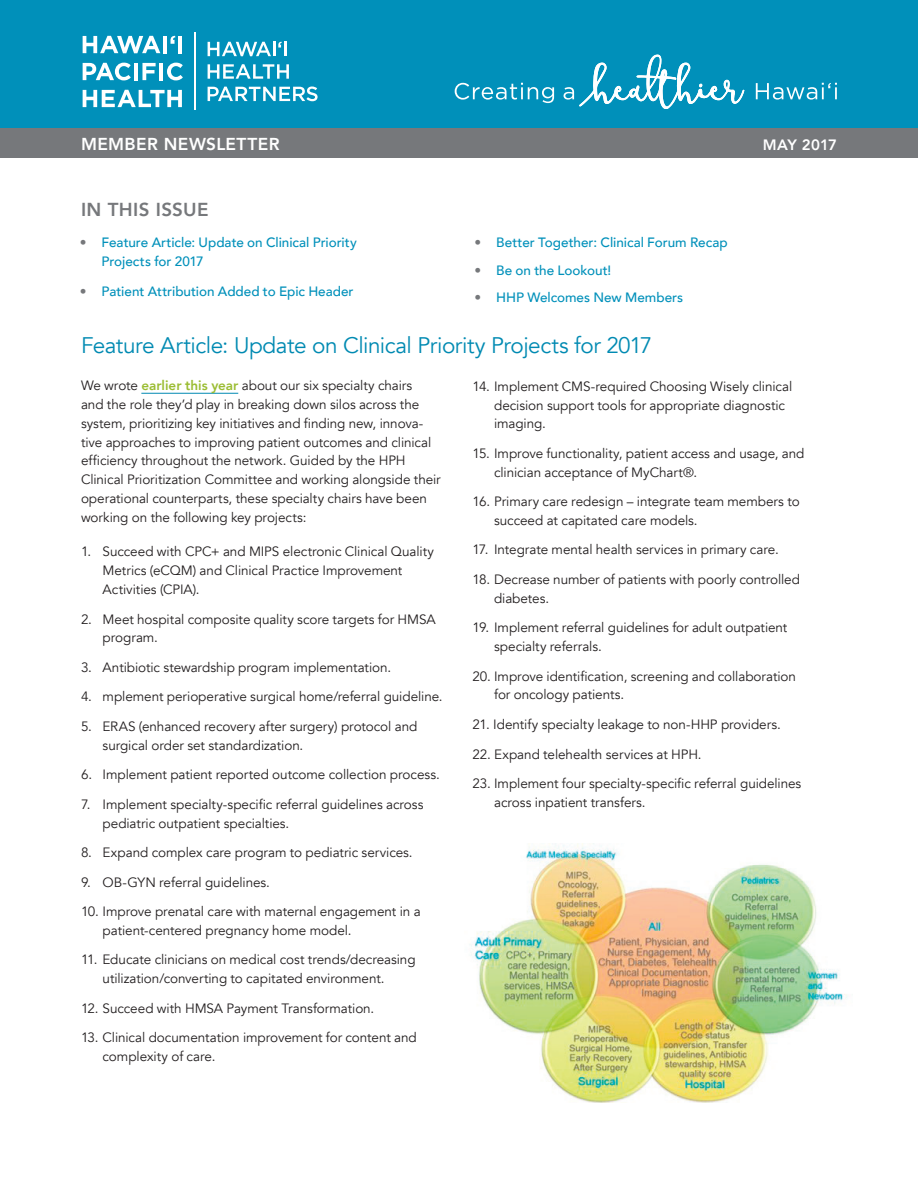
<style>
.page{position:relative;width:918px;height:1188px;background:#fff}
.page>*{position:absolute;margin:0;border:0;box-sizing:border-box;transform-origin:0 0}
.t1{font:22.5px "Avenir";letter-spacing:-.02em;color:#008ab2}
.t2{font:800 18.75px "Avenir";letter-spacing:.02em;color:#76787b}
.t3{font:800 17.25px "Avenir";letter-spacing:.02em;color:#fff}
.t4{font:800 15px "Avenir";letter-spacing:.01em;color:#fff}
.t5{font:13.5px/18.8px "Avenir";letter-spacing:-.005em;color:#231f20}
.t6{font:500 13.5px/18.8px "Avenir";color:#0090ba}
.s1{color:#76787b}
.s2{font-weight:800;color:#9bbd33}
</style>
<div class="page">
<hr style="left:141px;top:393px;width:97px;height:1px;background:#008ab2">
<img style="left:471px;top:843px;width:376px;height:260px">
<div style="left:0;top:0;width:918px;height:128px;background:#0090ba"></div>
<div style="left:0;top:128px;width:918px;height:29px;background:#76787b"></div>
<svg style="left:455px;top:83px;width:99px;height:20px"></svg>
<svg style="left:564px;top:55px;width:181px;height:54px"></svg>
<svg style="left:756px;top:83px;width:81px;height:17px"></svg>
<svg style="left:208px;top:87px;width:110px;height:14px"></svg>
<svg style="left:208px;top:64px;width:81px;height:15px"></svg>
<svg style="left:208px;top:42px;width:78px;height:14px"></svg>
<svg style="left:83px;top:36px;width:77px;height:17px"></svg>
<hr style="left:163px;top:36px;width:4px;height:17px;background:#fff">
<svg style="left:171px;top:36px;width:4px;height:8px"></svg>
<hr style="left:178px;top:36px;width:4px;height:17px;background:#fff">
<svg style="left:83px;top:63px;width:48px;height:17px"></svg>
<hr style="left:134px;top:63px;width:4px;height:17px;background:#fff">
<svg style="left:142px;top:63px;width:14px;height:17px"></svg>
<hr style="left:159px;top:63px;width:4px;height:17px;background:#fff">
<svg style="left:167px;top:63px;width:16px;height:17px"></svg>
<svg style="left:83px;top:90px;width:99px;height:17px"></svg>
<hr style="left:194px;top:32px;width:1px;height:78px;background:#fff">
<p class="t3" style="left:81px;top:130px;width:200px">MEMBER NEWSLETTER</p>
<p class="t4" style="left:763px;top:133px;width:76px">MAY 2017</p>
<h2 class="t2" style="left:81px;top:195px;width:129px">IN THIS ISSUE</h2>
<p class="t6" style="left:102px;top:233px;width:257px;text-indent:-22px"><span class="s1">•</span> Feature Article: Update on Clinical Priority<br>Projects for 2017</p>
<p class="t6" style="left:80px;top:281px;width:275px"><span class="s1">•</span> Patient Attribution Added to Epic Header</p>
<p class="t6" style="left:475px;top:233px;width:255px"><span class="s1">•</span> Better Together: Clinical Forum Recap</p>
<p class="t6" style="left:475px;top:260px;width:138px"><span class="s1">•</span> Be on the Lookout!</p>
<p class="t6" style="left:475px;top:287px;width:210px"><span class="s1">•</span> HHP Welcomes New Members</p>
<h1 class="t1" style="left:81px;top:332px;width:573px">Feature Article: Update on Clinical Priority Projects for 2017</h1>
<p class="t5" style="left:81px;top:376px;width:361px">We wrote <span class="s2">earlier this year</span> about our six specialty chairs<br>and the role they’d play in breaking down silos across the system, prioritizing key initiatives and finding new, innova&shy;tive approaches to improving patient outcomes and clinical efficiency throughout the network. Guided by the HPH Clinical Prioritization Committee and working alongside their operational counterparts, these specialty chairs have been working on the following key projects:</p>
<p class="t5" style="left:103px;top:543px;width:333px;text-indent:-22px">1. Succeed with CPC+ and MIPS electronic Clinical Quality<br>Metrics (eCQM) and Clinical Practice Improvement<br>Activities (CPIA).</p>
<p class="t5" style="left:103px;top:610px;width:335px;text-indent:-22px">2. Meet hospital composite quality score targets for HMSA program.</p>
<p class="t5" style="left:81px;top:658px;width:312px">3. Antibiotic stewardship program implementation.</p>
<p class="t5" style="left:81px;top:688px;width:363px">4. mplement perioperative surgical home/referral guideline.</p>
<p class="t5" style="left:103px;top:717px;width:316px;text-indent:-22px">5. ERAS (enhanced recovery after surgery) protocol and surgical order set standardization.</p>
<p class="t5" style="left:81px;top:765px;width:360px">6. Implement patient reported outcome collection process.</p>
<p class="t5" style="left:103px;top:795px;width:322px;text-indent:-22px">7. Implement specialty-specific referral guidelines across pediatric outpatient specialties.</p>
<p class="t5" style="left:81px;top:843px;width:333px">8. Expand complex care program to pediatric services.</p>
<p class="t5" style="left:81px;top:873px;width:191px">9. OB-GYN referral guidelines.</p>
<p class="t5" style="left:103px;top:902px;width:320px;text-indent:-22px">10. Improve prenatal care with maternal engagement in a patient-centered pregnancy home model.</p>
<p class="t5" style="left:103px;top:951px;width:314px;text-indent:-22px">11. Educate clinicians on medical cost trends/decreasing utilization/converting to capitated environment.</p>
<p class="t5" style="left:81px;top:999px;width:295px">12. Succeed with HMSA Payment Transformation.</p>
<p class="t5" style="left:103px;top:1029px;width:316px;text-indent:-22px">13. Clinical documentation improvement for content and complexity of care.</p>
<p class="t5" style="left:494px;top:377px;width:300px;text-indent:-22px">14. Implement CMS-required Choosing Wisely clinical decision support tools for appropriate diagnostic imaging.</p>
<p class="t5" style="left:494px;top:444px;width:312px;text-indent:-22px">15. Improve functionality, patient access and usage, and clinician acceptance of MyChart®.</p>
<p class="t5" style="left:494px;top:492px;width:307px;text-indent:-22px">16. Primary care redesign – integrate team members to succeed at capitated care models.</p>
<p class="t5" style="left:472px;top:541px;width:308px">17. Integrate mental health services in primary care.</p>
<p class="t5" style="left:494px;top:570px;width:307px;text-indent:-22px">18. Decrease number of patients with poorly controlled diabetes.</p>
<p class="t5" style="left:494px;top:619px;width:295px;text-indent:-22px">19. Implement referral guidelines for adult outpatient specialty referrals.</p>
<p class="t5" style="left:494px;top:667px;width:303px;text-indent:-22px">20. Improve identification, screening and collaboration for oncology patients.</p>
<p class="t5" style="left:472px;top:715px;width:310px">21. Identify specialty leakage to non-HHP providers.</p>
<p class="t5" style="left:472px;top:745px;width:231px">22. Expand telehealth services at HPH.</p>
<p class="t5" style="left:494px;top:774px;width:309px;text-indent:-22px">23. Implement four specialty-specific referral guidelines across inpatient transfers.</p>
</div>
